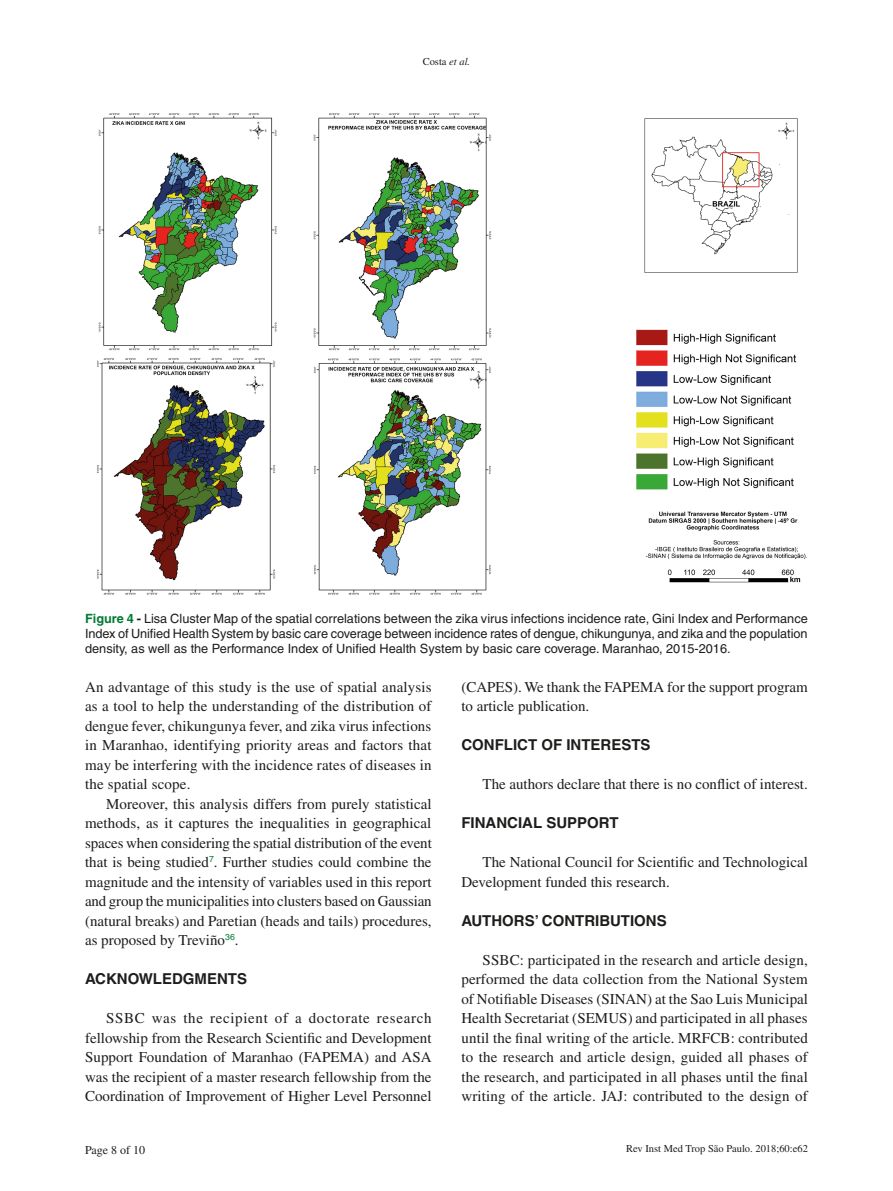
<style>
.page{position:relative;width:893px;height:1191px;background:#fff}
.page>*{position:absolute;margin:0;border:0;box-sizing:border-box;transform-origin:0 0}
.t1{font:15px/19.5px "Times";color:#1d1d1b;text-align:justify}
.Seção{font:700 15px "Helvetica";color:#1d1d1b}
.Figura{font:12.75px/15px "Helvetica";color:#1d1d1b;text-align:justify}
.t2{font:12px "Times";color:#1d1d1b}
.t3{font:10.5px "Times";color:#1d1d1b}
.s1{font-style:italic}
.s2{font-weight:700;color:#047a35}
.s3{font-weight:700}
</style>
<div class="page">
<img style="left:97px;top:113px;width:710px;height:482px">
<p class="t3" style="left:423px;top:56px;width:49px">Costa <span class="s1">et al.</span></p>
<p class="Figura" style="left:85px;top:610px;width:724px"><span class="s2">Figure 4</span> <span class="s3">-</span> Lisa Cluster Map of the spatial correlations between the zika virus infections incidence rate, Gini Index and Performance Index of Unified Health System by basic care coverage between incidence rates of dengue, chikungunya, and zika and the population density, as well as the Performance Index of Unified Health System by basic care coverage. Maranhao, 2015-2016.</p>
<p class="t1" style="left:85px;top:676px;width:348px">An advantage of this study is the use of spatial analysis as a tool to help the understanding of the distribution of dengue fever, chikungunya fever, and zika virus infections in Maranhao, identifying priority areas and factors that may be interfering with the incidence rates of diseases in the spatial scope.</p>
<p class="t1" style="left:85px;top:793px;width:348px;text-indent:21px">Moreover, this analysis differs from purely statistical methods, as it captures the inequalities in geographical spaces when considering the spatial distribution of the event that is being studied<sup>7</sup>. Further studies could combine the magnitude and the intensity of variables used in this report and group the municipalities into clusters based on Gaussian (natural breaks) and Paretian (heads and tails) procedures, as proposed by Treviño<sup>36</sup>.</p>
<p class="Seção" style="left:85px;top:969px;width:163px">ACKNOWLEDGMENTS</p>
<p class="t1" style="left:85px;top:1008px;width:348px;text-indent:21px">SSBC was the recipient of a doctorate research fellowship from the Research Scientific and Development Support Foundation of Maranhao (FAPEMA) and ASA was the recipient of a master research fellowship from the Coordination of Improvement of Higher Level Personnel</p>
<p class="t1" style="left:461px;top:676px;width:348px">(CAPES). We thank the FAPEMA for the support program to article publication.</p>
<p class="Seção" style="left:461px;top:735px;width:191px">CONFLICT OF INTERESTS</p>
<p class="t1" style="left:483px;top:774px;width:327px">The authors declare that there is no conflict of interest.</p>
<p class="Seção" style="left:461px;top:813px;width:159px">FINANCIAL SUPPORT</p>
<p class="t1" style="left:461px;top:852px;width:348px;text-indent:21px">The National Council for Scientific and Technological<br>Development funded this research.</p>
<p class="Seção" style="left:461px;top:911px;width:207px">AUTHORS’ CONTRIBUTIONS</p>
<p class="t1" style="left:461px;top:949px;width:348px;text-indent:21px">SSBC: participated in the research and article design, performed the data collection from the National System of Notifiable Diseases (SINAN) at the Sao Luis Municipal Health Secretariat (SEMUS) and participated in all phases until the final writing of the article. MRFCB: contributed to the research and article design, guided all phases of the research, and participated in all phases until the final writing of the article. JAJ: contributed to the design of</p>
<p class="t2" style="left:85px;top:1142px;width:62px">Page 8 of 10</p>
<p class="t3" style="left:626px;top:1143px;width:183px">Rev Inst Med Trop São Paulo. 2018;60:e62</p>
</div>
